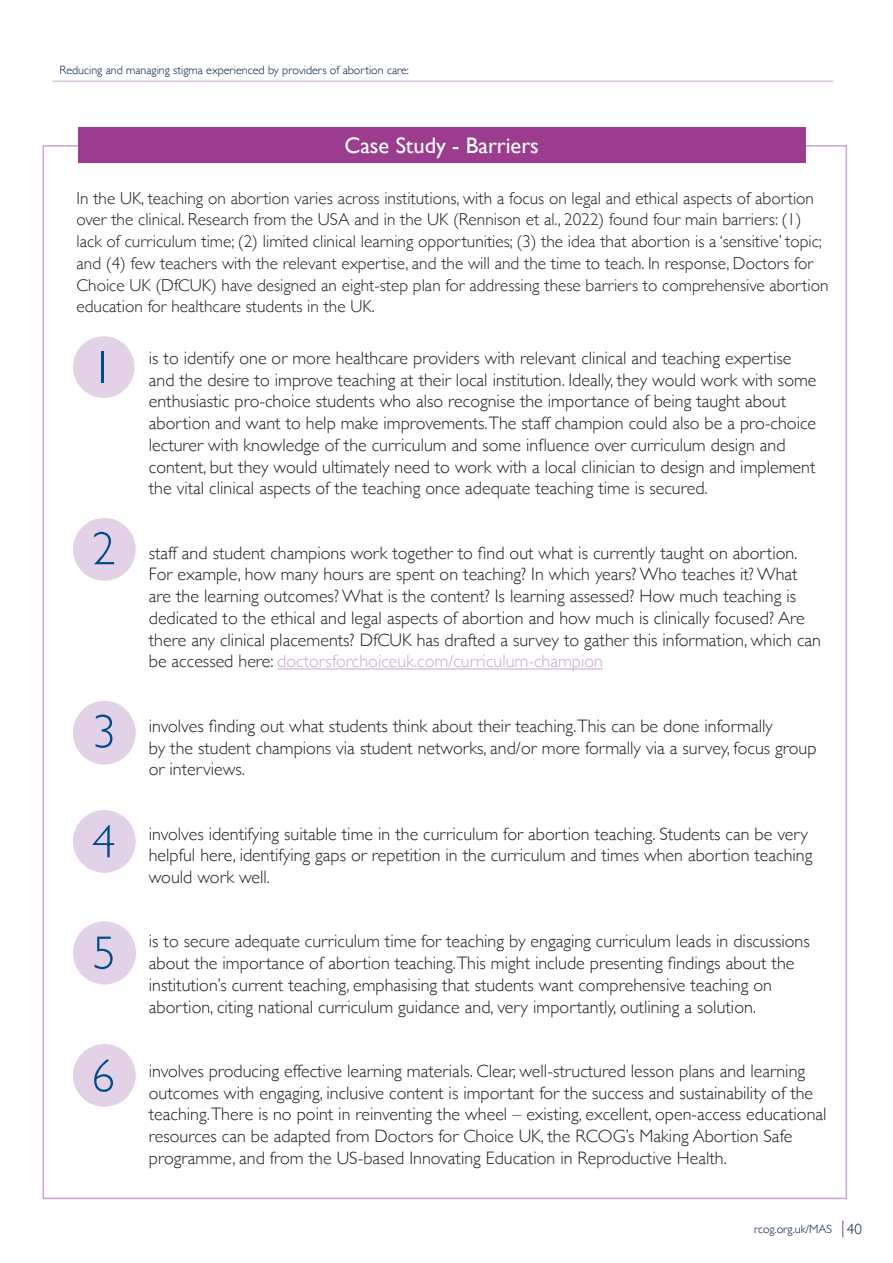
<style>
.page{position:relative;width:893px;height:1263px;background:#fff}
.page>*{position:absolute;margin:0;border:0;box-sizing:border-box;transform-origin:0 0}
.Label{font:22.5px "Gill Sans";color:#fff}
.Big_Number{font:300 18px/21.8px "Gill Sans";color:#231f20}
.Body_Copy{font:300 17.25px/21.8px "Gill Sans";color:#231f20}
.t1{font:300 12px "Gill Sans";color:#001747}
.s1{color:#c7a6cf}
.s2{font-size:15px}
</style>
<div class="page">
<svg style="left:842px;top:1220px;width:1px;height:17px"></svg>
<hr style="left:53px;top:81px;width:780px;height:1px;background:#c7a6cf">
<div style="left:78px;top:128px;width:727px;height:35px;background:#9b3c8f"></div>
<hr style="left:277px;top:669px;width:326px;height:1px;background:#c7a6cf">
<div style="left:73px;top:336px;width:62px;height:62px;background:#e3d2e7;border-radius:50%"></div>
<hr style="left:101px;top:351px;width:3px;height:32px;background:#004c8b">
<div style="left:73px;top:518px;width:63px;height:63px;background:#e3d2e7;border-radius:50%"></div>
<svg style="left:94px;top:532px;width:20px;height:32px"></svg>
<div style="left:73px;top:701px;width:63px;height:64px;background:#e3d2e7;border-radius:50%"></div>
<svg style="left:96px;top:714px;width:16px;height:34px"></svg>
<div style="left:73px;top:810px;width:63px;height:63px;background:#e3d2e7;border-radius:50%"></div>
<svg style="left:93px;top:825px;width:21px;height:32px"></svg>
<div style="left:73px;top:921px;width:63px;height:63px;background:#e3d2e7;border-radius:50%"></div>
<svg style="left:94px;top:936px;width:19px;height:33px"></svg>
<div style="left:73px;top:1044px;width:63px;height:63px;background:#e3d2e7;border-radius:50%"></div>
<svg style="left:94px;top:1059px;width:19px;height:33px"></svg>
<p class="t1" style="left:60px;top:61px;width:351px">Reducing and managing stigma experienced by providers of abortion care:</p>
<p class="Label" style="left:344px;top:132px;width:196px">Case Study - Barriers</p>
<p class="Body_Copy" style="left:77px;top:186px;width:753px">In the UK, teaching on abortion varies across institutions, with a focus on legal and ethical aspects of abortion over the clinical. Research from the USA and in the UK (Rennison et al., 2022) found four main barriers: (1) lack of curriculum time; (2) limited clinical learning opportunities; (3) the idea that abortion is a ‘sensitive’ topic; and (4) few teachers with the relevant expertise, and the will and the time to teach. In response, Doctors for Choice UK (DfCUK) have designed an eight-step plan for addressing these barriers to comprehensive abortion education for healthcare students in the UK.</p>
<p class="Big_Number" style="left:149px;top:346px;width:669px">is to identify one or more healthcare providers with relevant clinical and teaching expertise and the desire to improve teaching at their local institution. Ideally, they would work with some enthusiastic pro-choice students who also recognise the importance of being taught about abortion and want to help make improvements.The staff champion could also be a pro-choice lecturer with knowledge of the curriculum and some influence over curriculum design and content, but they would ultimately need to work with a local clinician to design and implement the vital clinical aspects of the teaching once adequate teaching time is secured.</p>
<p class="Big_Number" style="left:149px;top:541px;width:674px">staff and student champions work together to find out what is currently taught on abortion.<br>For example, how many hours are spent on teaching? In which years? Who teaches it? What are the learning outcomes? What is the content? Is learning assessed? How much teaching is dedicated to the ethical and legal aspects of abortion and how much is clinically focused? Are there any clinical placements? DfCUK has drafted a survey to gather this information, which can be accessed here: <span class="s1">doctorsforchoiceuk.com/curriculum-champion</span></p>
<p class="Big_Number" style="left:149px;top:714px;width:669px">involves finding out what students think about their teaching.This can be done informally<br>by the student champions via student networks, and/or more formally via a survey, focus group or interviews.</p>
<p class="Big_Number" style="left:149px;top:822px;width:665px">involves identifying suitable time in the curriculum for abortion teaching. Students can be very helpful here, identifying gaps or repetition in the curriculum and times when abortion teaching would work well.</p>
<p class="Big_Number" style="left:149px;top:930px;width:662px">is to secure adequate curriculum time for teaching by engaging curriculum leads in discussions about the importance of abortion teaching.This might include presenting findings about the institution’s current teaching, emphasising that students want comprehensive teaching on abortion, citing national curriculum guidance and, very importantly, outlining a solution.</p>
<p class="Big_Number" style="left:149px;top:1059px;width:679px">involves producing effective learning materials. Clear, well-structured lesson plans and learning outcomes with engaging, inclusive content is important for the success and sustainability of the teaching.There is no point in reinventing the wheel – existing, excellent, open-access educational resources can be adapted from Doctors for Choice UK, the RCOG’s Making Abortion Safe programme, and from the US-based Innovating Education in Reproductive Health.</p>
<p class="t1" style="left:754px;top:1220px;width:109px">rcog.org.uk/MAS <span class="s2">40</span></p>
</div>
